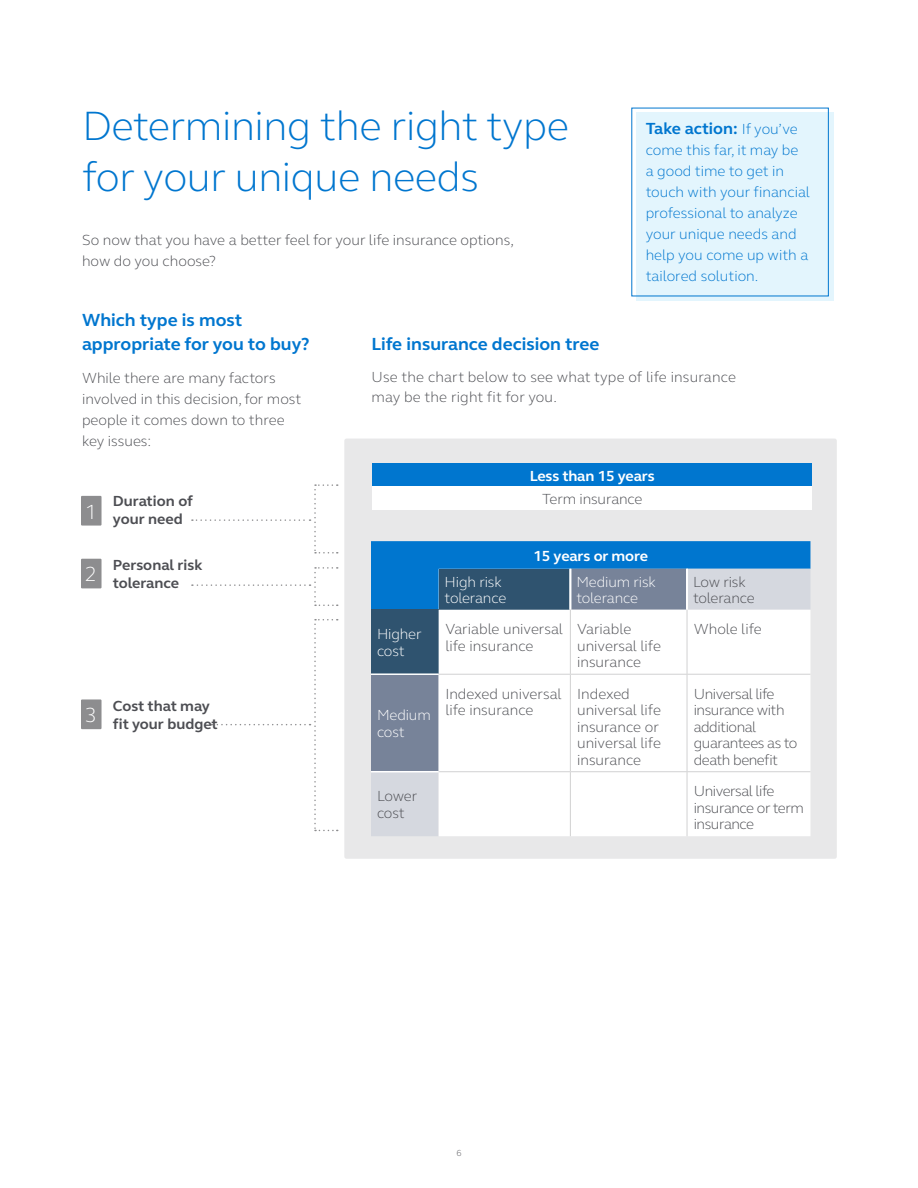
<style>
.page{position:relative;width:918px;height:1188px;background:#fff}
.page>*{position:absolute;margin:0;border:0;box-sizing:border-box;transform-origin:0 0}
.t1{font:300 42px/51px "FS Elliot Pro";letter-spacing:-.01em;color:#0076cf}
.t2{font:300 21px "FS Elliot Pro";color:#fff}
.t3{font:700 18px/24px "FS Elliot Pro";color:#0076cf}
.t4{font:700 16.5px "FS Elliot Pro";color:#0076cf}
.t5{font:300 15px/16.5px "FS Elliot Pro";color:#4d4e53}
.t6{font:300 15px/21px "FS Elliot Pro";color:#0076cf}
.t7{font:300 15px/16.5px "FS Elliot Pro";letter-spacing:-.03em;color:#4d4e53}
.t8{font:700 15px/18px "FS Elliot Pro";color:#4d4e53}
.t9{font:300 15px/16.5px "FS Elliot Pro";letter-spacing:-.01em;color:#fff}
.t10{font:700 15px "FS Elliot Pro";letter-spacing:-.01em;color:#fff}
.t11{font:300 15px/16.5px "FS Elliot Pro";letter-spacing:-.02em;color:#4d4e53}
.t12{font:300 9px "FS Elliot Pro";color:#4d4e53}
.s1{font-weight:300;font-size:15px}
</style>
<div class="page">
<svg style="left:192px;top:484px;width:146px;height:70px"></svg>
<svg style="left:192px;top:567px;width:146px;height:39px"></svg>
<svg style="left:211px;top:619px;width:127px;height:212px"></svg>
<div style="left:637px;top:112px;width:197px;height:189px;background:#e3f5fd"></div>
<div style="left:344px;top:439px;width:493px;height:420px;background:#e8e8e9;border-radius:2px"></div>
<div style="left:81px;top:496px;width:21px;height:30px;background:#8d8d8f"></div>
<div style="left:81px;top:559px;width:21px;height:29px;background:#8d8d8f"></div>
<div style="left:81px;top:699px;width:21px;height:30px;background:#8d8d8f"></div>
<div style="left:373px;top:463px;width:439px;height:24px;background:#0076cf"></div>
<div style="left:373px;top:487px;width:439px;height:23px;background:#fff"></div>
<div style="left:371px;top:541px;width:439px;height:28px;background:#0076cf"></div>
<svg style="left:371px;top:569px;width:439px;height:267px;background:#7d95ad"></svg>
<div style="left:371px;top:610px;width:68px;height:64px;background:#2f536f"></div>
<div style="left:439px;top:610px;width:371px;height:226px;background:#fff"></div>
<hr style="left:570px;top:569px;width:1px;height:41px;background:#fff">
<hr style="left:571px;top:569px;width:1px;height:41px;background:#fff">
<hr style="left:686px;top:569px;width:1px;height:41px;background:#fff">
<hr style="left:687px;top:569px;width:1px;height:41px;background:#fff">
<hr style="left:570px;top:610px;width:1px;height:64px;background:#d1d1d2">
<hr style="left:687px;top:610px;width:1px;height:64px;background:#d1d1d2">
<hr style="left:439px;top:674px;width:131px;height:1px;background:#d1d1d2">
<hr style="left:570px;top:674px;width:117px;height:1px;background:#d1d1d2">
<hr style="left:570px;top:675px;width:1px;height:96px;background:#d1d1d2">
<hr style="left:687px;top:674px;width:123px;height:1px;background:#d1d1d2">
<hr style="left:687px;top:675px;width:1px;height:96px;background:#d1d1d2">
<hr style="left:439px;top:771px;width:131px;height:1px;background:#d1d1d2">
<hr style="left:570px;top:771px;width:117px;height:1px;background:#d1d1d2">
<hr style="left:570px;top:772px;width:1px;height:64px;background:#d1d1d2">
<hr style="left:687px;top:771px;width:123px;height:1px;background:#d1d1d2">
<hr style="left:687px;top:772px;width:1px;height:64px;background:#d1d1d2">
<hr style="left:371px;top:673px;width:68px;height:2px;background:#fff">
<hr style="left:371px;top:771px;width:68px;height:1px;background:#fff">
<h1 class="t1" style="left:82px;top:98px;width:488px">Determining the right type for your unique needs</h1>
<p class="t5" style="left:82px;top:229px;width:433px;line-height:21px">So now that you have a better feel for your life insurance options, how do you choose?</p>
<p class="t4" style="left:646px;top:118px;width:154px">Take action: <span class="s1">If you’ve</span></p>
<p class="t6" style="left:646px;top:139px;width:166px">come this far, it may be a good time to get in touch with your financial professional to analyze your unique needs and help you come up with a tailored solution.</p>
<p class="t3" style="left:82px;top:307px;width:229px">Which type is most appropriate for you to buy?</p>
<p class="t5" style="left:82px;top:367px;width:221px;line-height:21px">While there are many factors involved in this decision, for most people it comes down to three key issues:</p>
<p class="t8" style="left:85px;top:491px;width:110px;text-indent:28px">Duration of<br><sup>1</sup> your need</p>
<p class="t8" style="left:113px;top:556px;width:91px">Personal risk tolerance</p>
<h2 class="t2" style="left:85px;top:560px;width:14px">2</h2>
<h2 class="t2" style="left:85px;top:701px;width:14px">3</h2>
<p class="t8" style="left:113px;top:696px;width:106px">Cost that may fit your budget</p>
<p class="t3" style="left:372px;top:332px;width:229px">Life insurance decision tree</p>
<p class="t5" style="left:372px;top:367px;width:366px;line-height:19.5px">Use the chart below to see what type of life insurance may be the right fit for you.</p>
<p class="t10" style="left:530px;top:466px;width:126px">Less than 15 years</p>
<p class="t5" style="left:542px;top:490px;width:102px">Term insurance</p>
<p class="t10" style="left:533px;top:545px;width:116px">15 years or more</p>
<p class="t9" style="left:445px;top:573px;width:63px">High risk tolerance</p>
<p class="t9" style="left:576px;top:573px;width:81px">Medium risk tolerance</p>
<p class="t5" style="left:693px;top:573px;width:63px">Low risk tolerance</p>
<p class="t9" style="left:377px;top:626px;width:46px">Higher cost</p>
<p class="t5" style="left:445px;top:621px;width:119px">Variable universal life insurance</p>
<p class="t5" style="left:577px;top:621px;width:85px">Variable universal life insurance</p>
<p class="t5" style="left:694px;top:621px;width:69px">Whole life</p>
<p class="t9" style="left:377px;top:707px;width:55px">Medium cost</p>
<p class="t5" style="left:445px;top:685px;width:118px">Indexed universal life insurance</p>
<p class="t5" style="left:577px;top:685px;width:85px">Indexed universal life insurance or universal life insurance</p>
<p class="t7" style="left:694px;top:685px;width:105px">Universal life insurance with additional guarantees as to death benefit</p>
<p class="t11" style="left:377px;top:788px;width:42px">Lower cost</p>
<p class="t7" style="left:694px;top:783px;width:112px">Universal life insurance or term insurance</p>
<p class="t12" style="left:456px;top:1147px;width:7px">6</p>
</div>
